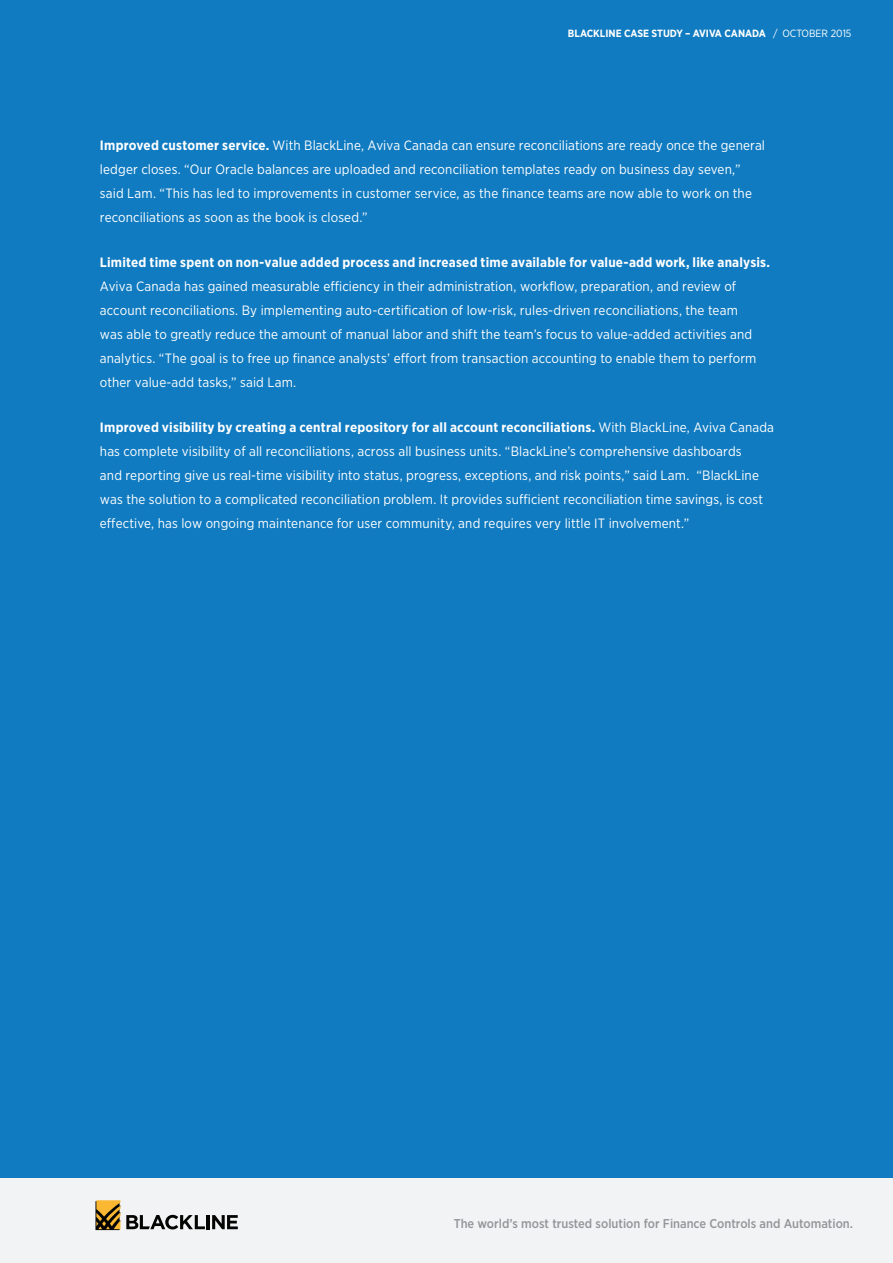
<style>
.page{position:relative;width:893px;height:1263px;background:#fff}
.page>*{position:absolute;margin:0;border:0;box-sizing:border-box;transform-origin:0 0}
.t1{font:13.5px/24px "Gotham Narrow";letter-spacing:.01em;color:#fff}
.t2{font:700 13.5px "Gotham Narrow";letter-spacing:.015em;color:#fff}
.t3{font:500 12.75px "Gotham Narrow";color:#939598}
.t4{font:700 10.5px "Gotham Narrow";color:#fff}
.s1{font-weight:400}
.s2{font-weight:700}
</style>
<div class="page">
<div style="left:0;top:1176px;width:893px;height:87px;background:#f2f3f4"></div>
<hr style="left:207px;top:1215px;width:3px;height:14px;background:#040503">
<svg style="left:212px;top:1215px;width:26px;height:14px"></svg>
<svg style="left:126px;top:1215px;width:79px;height:14px"></svg>
<svg style="left:95px;top:1200px;width:25px;height:30px"></svg>
<div style="left:0;top:0;width:893px;height:1177px;background:#107bc1"></div>
<p class="t4" style="left:568px;top:27px;width:285px">BLACKLINE CASE STUDY – AVIVA CANADA <span class="s1">/ OCTOBER 2015</span></p>
<p class="t1" style="left:100px;top:133px;width:667px"><span class="s2">Improved customer service.</span> With BlackLine, Aviva Canada can ensure reconciliations are ready once the general ledger closes. “Our Oracle balances are uploaded and reconciliation templates ready on business day seven,” said Lam. “This has led to improvements in customer service, as the finance teams are now able to work on the reconciliations as soon as the book is closed.”</p>
<p class="t2" style="left:100px;top:254px;width:672px">Limited time spent on non-value added process and increased time available for value-add work, like analysis.</p>
<p class="t1" style="left:100px;top:274px;width:658px">Aviva Canada has gained measurable efficiency in their administration, workflow, preparation, and review of account reconciliations. By implementing auto-certification of low-risk, rules-driven reconciliations, the team was able to greatly reduce the amount of manual labor and shift the team’s focus to value-added activities and analytics. “The goal is to free up finance analysts’ effort from transaction accounting to enable them to perform other value-add tasks,” said Lam.</p>
<p class="t1" style="left:100px;top:415px;width:676px"><span class="s2">Improved visibility by creating a central repository for all account reconciliations.</span> With BlackLine, Aviva Canada has complete visibility of all reconciliations, across all business units. “BlackLine’s comprehensive dashboards<br>and reporting give us real-time visibility into status, progress, exceptions, and risk points,” said Lam. “BlackLine was the solution to a complicated reconciliation problem. It provides sufficient reconciliation time savings, is cost effective, has low ongoing maintenance for user community, and requires very little IT involvement.”</p>
<p class="t3" style="left:454px;top:1215px;width:401px">The world’s most trusted solution for Finance Controls and Automation.</p>
</div>
